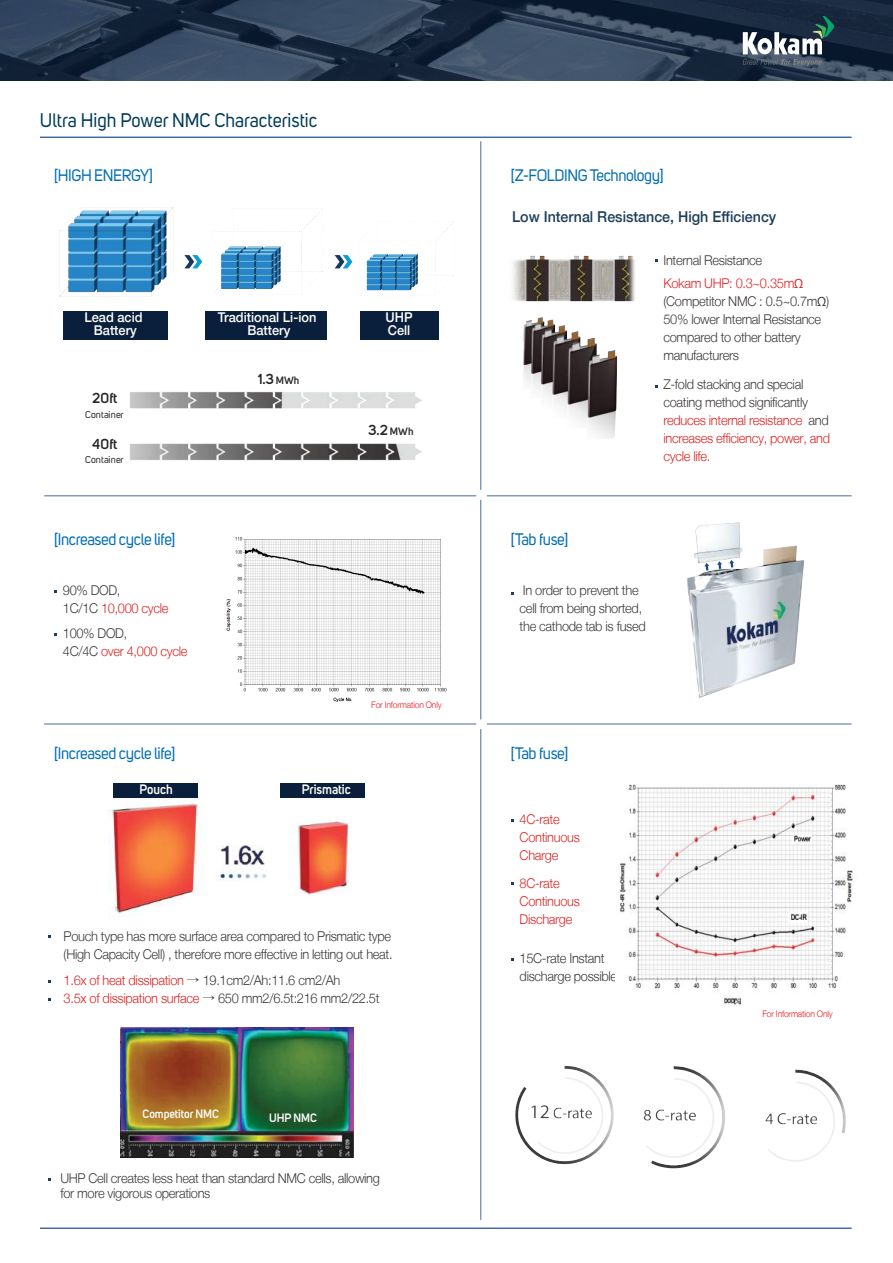
<style>
.page{position:relative;width:893px;height:1263px;background:#fff}
.page>*{position:absolute;margin:0;border:0;box-sizing:border-box;transform-origin:0 0}
.t1{font:19.5px "Uni Sans";color:#013b59;scale:.95 1}
.t2{font:16.5px "Uni Sans";letter-spacing:-.025em;color:#016eb6;scale:.95 1}
.t3{font:500 15px "Helvetica Neue LT";color:#1e3f5b;scale:.95 1}
.t4{font:600 14.25px "Uni Sans";letter-spacing:.01em;color:#262525}
.t5{font:300 13.5px/18px "Helvetica Neue LT";letter-spacing:-.025em;color:#3e3a39;scale:.95 1}
.t6{font:300 13.5px/18px "Helvetica Neue LT";letter-spacing:-.025em;color:#dc2526;scale:.95 1}
.t7{font:500 13.5px/13.5px "Helvetica Neue LT";color:#fff;text-align:center;scale:.95 1}
.t8{font:600 13.5px "Uni Sans";letter-spacing:-.005em;color:#fff;scale:.95 1}
.t9{font:600 12px "Uni Sans";letter-spacing:-.005em;color:#fff;scale:.95 1}
.t10{font:9.75px "Uni Sans";letter-spacing:.02em;color:#262525}
.t11{font:300 9px "Helvetica Neue LT";letter-spacing:-.025em;color:#ec1b23;scale:.95 1}
.s1{font-size:10.5px}
.s2{color:#dc2526}
.s3{font-family:"Myriad Pro";font-weight:400;color:#dc2526}
.s4{font-family:"Myriad Pro";font-weight:400}
.s5{color:#3e3a39}
.s6{font-family:"Adobe Myungjo Std";font-weight:500;color:#3e3a39}
</style>
<div class="page">
<div style="left:63px;top:311px;width:104px;height:28px;background:#0a1f3b"></div>
<div style="left:205px;top:311px;width:122px;height:28px;background:#0a1f3b"></div>
<div style="left:360px;top:311px;width:78px;height:28px;background:#0a1f3b"></div>
<svg style="left:0;top:0;width:893px;height:80px;background:#293a51"></svg>
<svg style="left:742px;top:16px;width:92px;height:50px"></svg>
<img style="left:120px;top:1027px;width:233px;height:130px">
<img style="left:214px;top:208px;width:109px;height:87px">
<img style="left:59px;top:207px;width:115px;height:90px">
<img style="left:364px;top:221px;width:90px;height:70px">
<img style="left:130px;top:391px;width:292px;height:70px">
<svg style="left:184px;top:255px;width:18px;height:13px"></svg>
<svg style="left:335px;top:255px;width:17px;height:13px"></svg>
<hr style="left:40px;top:1227px;width:812px;height:2px;background:#456aa0">
<hr style="left:481px;top:141px;width:1px;height:349px;background:#456aa0">
<hr style="left:481px;top:500px;width:1px;height:219px;background:#456aa0">
<hr style="left:481px;top:729px;width:1px;height:491px;background:#456aa0">
<hr style="left:44px;top:496px;width:432px;height:1px;background:#456aa0">
<hr style="left:44px;top:724px;width:432px;height:1px;background:#456aa0">
<hr style="left:487px;top:496px;width:365px;height:1px;background:#456aa0">
<hr style="left:487px;top:724px;width:365px;height:1px;background:#456aa0">
<hr style="left:40px;top:137px;width:812px;height:1px;background:#456aa0">
<img style="left:523px;top:317px;width:95px;height:121px">
<img style="left:513px;top:255px;width:122px;height:47px">
<img style="left:687px;top:522px;width:117px;height:176px">
<img style="left:226px;top:537px;width:221px;height:165px">
<img style="left:108px;top:799px;width:241px;height:117px">
<div style="left:113px;top:783px;width:85px;height:15px;background:#0a1f3b"></div>
<div style="left:280px;top:783px;width:85px;height:15px;background:#0a1f3b"></div>
<img style="left:515px;top:1065px;width:99px;height:100px">
<img style="left:644px;top:1066px;width:81px;height:103px">
<img style="left:765px;top:1069px;width:81px;height:93px">
<img style="left:620px;top:784px;width:233px;height:222px">
<h1 class="t1" style="left:40px;top:109px;width:293px">Ultra High Power NMC Characteristic</h1>
<p class="t2" style="left:54px;top:165px;width:106px">[HIGH ENERGY]</p>
<p class="t2" style="left:511px;top:165px;width:162px">[Z-FOLDING Technology]</p>
<p class="t7" style="left:84px;top:310px;width:63px">Lead acid<br>Battery</p>
<p class="t7" style="left:218px;top:310px;width:105px">Traditional Li-ion<br>Battery</p>
<p class="t4" style="left:92px;top:389px;width:27px">20ft</p>
<p class="t4" style="left:92px;top:436px;width:27px">40ft</p>
<p class="t10" style="left:85px;top:408px;width:40px">Container</p>
<p class="t10" style="left:85px;top:454px;width:40px">Container</p>
<p class="t4" style="left:258px;top:371px;width:43px">1.3 <span class="s1">MWh</span></p>
<p class="t7" style="left:386px;top:310px;width:30px;text-align:left">UHP<br>Cell</p>
<p class="t4" style="left:368px;top:422px;width:47px">3.2 <span class="s1">MWh</span></p>
<p class="t3" style="left:512px;top:208px;width:280px">Low Internal Resistance, High Efficiency</p>
<p class="t5" style="left:663px;top:249px;width:148px;line-height:23px">Internal Resistance<br><span class="s2">Kokam UHP: 0.3~0.35m</span><span class="s3">Ω</span></p>
<p class="t5" style="left:663px;top:292px;width:176px">(Competitor NMC : 0.5~0.7m<span class="s4">Ω</span>)<br>50% lower Internal Resistance compared to other battery manufacturers</p>
<p class="t6" style="left:663px;top:374px;width:177px"><span class="s5">Z-fold stacking and special coating method significantly </span>reduces internal resistance <span class="s5">and </span>increases efficiency, power, and cycle life.</p>
<p class="t2" style="left:54px;top:530px;width:129px">[Increased cycle life]</p>
<p class="t2" style="left:511px;top:530px;width:62px">[Tab fuse]</p>
<p class="t5" style="left:63px;top:581px;width:113px">90% DOD,<br>1C/1C <span class="s2">10,000 cycle</span></p>
<p class="t6" style="left:63px;top:624px;width:133px"><span class="s5">100% DOD,<br>4C/4C</span> over 4,000 cycle</p>
<p class="t11" style="left:371px;top:699px;width:76px">For Information Only</p>
<p class="t5" style="left:520px;top:581px;width:134px">In order to prevent the cell from being shorted, the cathode tab is fused</p>
<p class="t2" style="left:54px;top:744px;width:129px">[Increased cycle life]</p>
<p class="t2" style="left:511px;top:744px;width:62px">[Tab fuse]</p>
<p class="t8" style="left:140px;top:781px;width:37px">Pouch</p>
<p class="t8" style="left:302px;top:781px;width:53px">Prismatic</p>
<p class="t5" style="left:64px;top:926px;width:348px">Pouch type has more surface area compared to Prismatic type (High Capacity Cell) , therefore more effective in letting out heat.</p>
<p class="t6" style="left:64px;top:971px;width:334px">1.6x of heat dissipation <span class="s6">→</span> <span class="s5">19.1cm2/Ah:11.6 cm2/Ah<br></span>3.5x of dissipation surface <span class="s6">→</span> <span class="s5">650 mm2/6.5t:216 mm2/22.5t</span></p>
<p class="t9" style="left:143px;top:1106px;width:82px">Competitor NMC</p>
<p class="t9" style="left:269px;top:1111px;width:52px">UHP NMC</p>
<p class="t5" style="left:60px;top:1171px;width:338px;line-height:15px">UHP Cell creates less heat than standard NMC cells, allowing for more vigorous operations</p>
<p class="t6" style="left:520px;top:810px;width:65px">4C-rate<br>Continuous<br>Charge</p>
<p class="t6" style="left:520px;top:874px;width:65px">8C-rate<br>Continuous<br>Discharge</p>
<p class="t5" style="left:520px;top:949px;width:104px">15C-rate Instant discharge possible</p>
<p class="t11" style="left:762px;top:1008px;width:76px">For Information Only</p>
</div>
